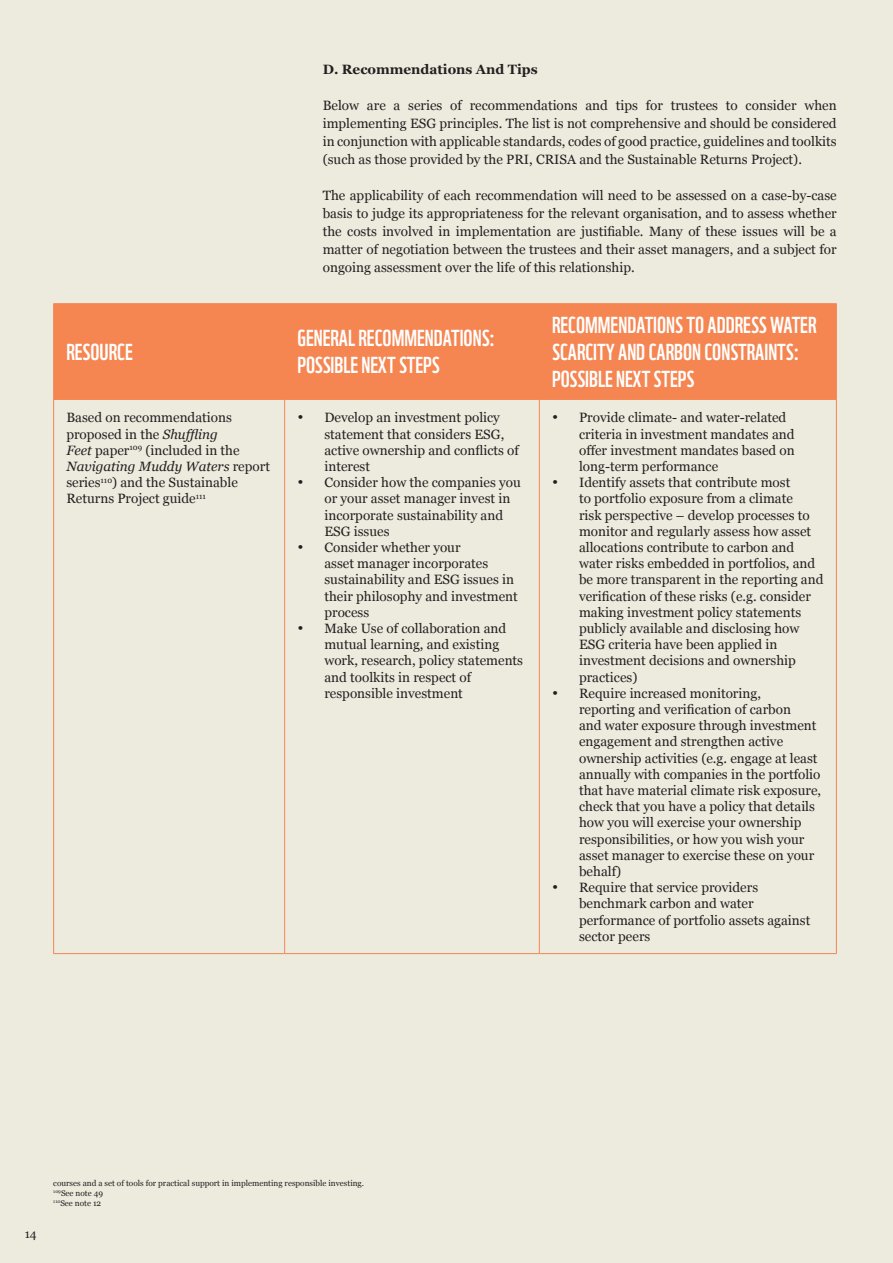
<style>
.page{position:relative;width:893px;height:1263px;background:#ecebde}
.page>*{position:absolute;margin:0;border:0;box-sizing:border-box;transform-origin:0 0}
.t1{font:22.5px "WWF";color:#fff}
.t2{font:13.5px/16.2px "Georgia";color:#231f20}
.t3{font:700 13.5px "Georgia";color:#231f20}
.t4{font:12px "Georgia";color:#231f20}
.t5{font:8.25px/9.9px "Georgia";color:#231f20}
.s1{font-style:italic}
</style>
<div class="page">
<div style="left:54px;top:304px;width:782px;height:95px;background:#f58551"></div>
<hr style="left:284px;top:304px;width:1px;height:95px;background:#f58551">
<hr style="left:284px;top:400px;width:1px;height:553px;background:#f58551">
<hr style="left:539px;top:304px;width:1px;height:95px;background:#f58551">
<hr style="left:539px;top:400px;width:1px;height:553px;background:#f58551">
<hr style="left:53px;top:303px;width:232px;height:1px;background:#f58551">
<hr style="left:53px;top:304px;width:1px;height:95px;background:#f58551">
<hr style="left:285px;top:303px;width:254px;height:1px;background:#f58551">
<hr style="left:539px;top:303px;width:298px;height:1px;background:#f58551">
<hr style="left:836px;top:304px;width:1px;height:95px;background:#f58551">
<hr style="left:53px;top:399px;width:232px;height:1px;background:#f58551">
<hr style="left:53px;top:400px;width:1px;height:553px;background:#f58551">
<hr style="left:285px;top:399px;width:254px;height:1px;background:#f58551">
<hr style="left:539px;top:399px;width:298px;height:1px;background:#f58551">
<hr style="left:836px;top:400px;width:1px;height:553px;background:#f58551">
<hr style="left:53px;top:953px;width:232px;height:1px;background:#f58551">
<hr style="left:285px;top:953px;width:254px;height:1px;background:#f58551">
<hr style="left:539px;top:953px;width:298px;height:1px;background:#f58551">
<h1 class="t1" style="left:66px;top:334px;width:67px">RESOURCE</h1>
<p class="t3" style="left:323px;top:61px;width:216px">D. Recommendations And Tips</p>
<p class="t2" style="left:323px;top:97px;width:515px;line-height:18px;text-align:justify">Below are a series of recommendations and tips for trustees to consider when implementing ESG principles. The list is not comprehensive and should be considered in conjunction with applicable standards, codes of good practice, guidelines and toolkits (such as those provided by the PRI, CRISA and the Sustainable Returns Project).</p>
<p class="t2" style="left:323px;top:187px;width:515px;line-height:18px;text-align:justify">The applicability of each recommendation will need to be assessed on a case-by-case basis to judge its appropriateness for the relevant organisation, and to assess whether the costs involved in implementation are justifiable. Many of these issues will be a matter of negotiation between the trustees and their asset managers, and a subject for ongoing assessment over the life of this relationship.</p>
<h1 class="t1" style="left:297px;top:320px;width:95px">GENERAL RECOMMENDATIONS</h1>
<h1 class="t1" style="left:490px;top:320px;width:7px">:</h1>
<h1 class="t1" style="left:297px;top:347px;width:9px">POSSIBLE</h1>
<h1 class="t1" style="left:362px;top:347px;width:47px">NEXTSTEPS</h1>
<h1 class="t1" style="left:552px;top:307px;width:34px">RECOMMENDATIONS</h1>
<h1 class="t1" style="left:686px;top:307px;width:94px">TOADDRESS WATE</h1>
<h1 class="t1" style="left:808px;top:307px;width:10px">R</h1>
<h1 class="t1" style="left:552px;top:334px;width:212px">SCARCITY AND CARBON CONSTRAINTS</h1>
<h1 class="t1" style="left:794px;top:334px;width:7px">:</h1>
<h1 class="t1" style="left:552px;top:361px;width:9px">POSSIBLE</h1>
<h1 class="t1" style="left:616px;top:361px;width:47px">NEXTSTEPS</h1>
<p class="t2" style="left:66px;top:410px;width:205px">Based on recommendations proposed in the <span class="s1">Shuffling<br>Feet</span> paper<sup>109</sup> (included in the<br><span class="s1">Navigating Muddy Waters</span> report series<sup>110</sup>) and the Sustainable<br>Returns Project guide<sup>111</sup></p>
<p class="t2" style="left:324px;top:410px;width:196px;text-indent:-27px">• Develop an investment policy statement that considers ESG, active ownership and conflicts of interest</p>
<p class="t2" style="left:324px;top:475px;width:198px;text-indent:-27px">• Consider how the companies you or your asset manager invest in incorporate sustainability and<br>ESG issues</p>
<p class="t2" style="left:324px;top:539px;width:195px;text-indent:-27px">• Consider whether your<br>asset manager incorporates sustainability and ESG issues in their philosophy and investment process</p>
<p class="t2" style="left:324px;top:620px;width:200px;text-indent:-27px">• Make Use of collaboration and mutual learning, and existing work, research, policy statements and toolkits in respect of responsible investment</p>
<p class="t2" style="left:579px;top:410px;width:217px;text-indent:-27px">• Provide climate- and water-related criteria in investment mandates and offer investment mandates based on long-term performance</p>
<p class="t2" style="left:579px;top:475px;width:246px;text-indent:-27px">• Identify assets that contribute most<br>to portfolio exposure from a climate<br>risk perspective – develop processes to monitor and regularly assess how asset allocations contribute to carbon and water risks embedded in portfolios, and be more transparent in the reporting and verification of these risks (e.g. consider making investment policy statements publicly available and disclosing how ESG criteria have been applied in investment decisions and ownership practices)</p>
<p class="t2" style="left:579px;top:685px;width:244px;text-indent:-27px">• Require increased monitoring,<br>reporting and verification of carbon<br>and water exposure through investment engagement and strengthen active ownership activities (e.g. engage at least annually with companies in the portfolio that have material climate risk exposure, check that you have a policy that details how you will exercise your ownership responsibilities, or how you wish your asset manager to exercise these on your behalf)</p>
<p class="t2" style="left:579px;top:880px;width:233px;text-indent:-27px">• Require that service providers benchmark carbon and water performance of portfolio assets against sector peers</p>
<p class="t4" style="left:25px;top:1226px;width:13px">14</p>
<p class="t5" style="left:53px;top:1179px;width:312px">courses and a set of tools for practical support in implementing responsible investing.<br><sup>109</sup>See note 49<br><sup>110</sup>See note 12</p>
</div>
